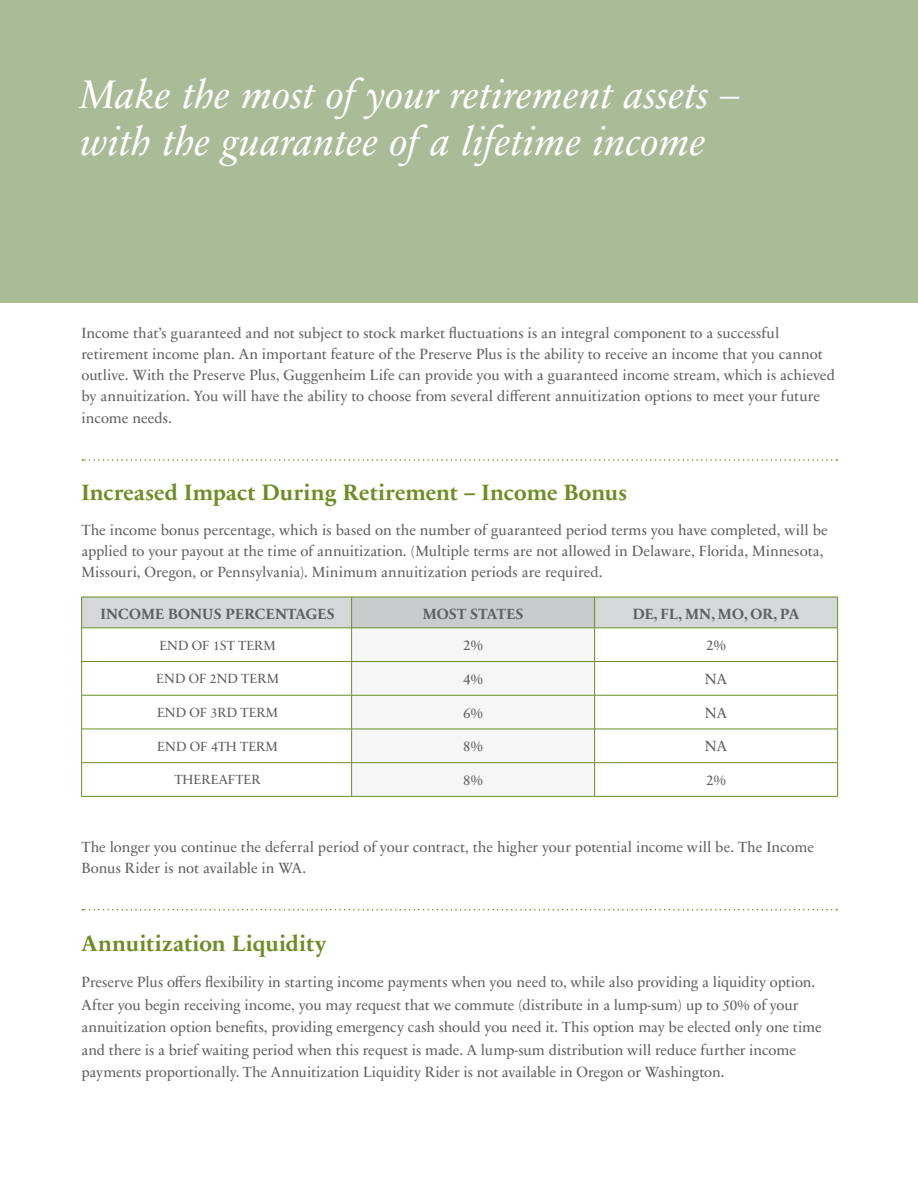
<style>
.page{position:relative;width:918px;height:1188px;background:#fff}
.page>*{position:absolute;margin:0;border:0;box-sizing:border-box;transform-origin:0 0}
.t1{font:italic 40.5px/46.5px "Sabon Next LT";letter-spacing:.005em;color:#fff}
.t2{font:700 22.5px "Sabon Next LT";letter-spacing:.005em;color:#6d8d23}
.t3{font:15px/21px "Sabon Next LT";color:#5f6062}
.t4{font:700 15px "Sabon Next LT";letter-spacing:.005em;color:#5f6062}
.t5{font:13.5px "Sabon Next LT";color:#5f6062}
</style>
<div class="page">
<svg style="left:82px;top:459px;width:755px;height:2px"></svg>
<svg style="left:82px;top:598px;width:755px;height:198px"></svg>
<hr style="left:351px;top:628px;width:1px;height:33px;background:#6d8d23">
<hr style="left:351px;top:662px;width:1px;height:33px;background:#6d8d23">
<hr style="left:351px;top:695px;width:1px;height:34px;background:#6d8d23">
<hr style="left:351px;top:729px;width:1px;height:33px;background:#6d8d23">
<hr style="left:351px;top:763px;width:1px;height:33px;background:#6d8d23">
<hr style="left:594px;top:628px;width:1px;height:33px;background:#6d8d23">
<hr style="left:594px;top:662px;width:1px;height:33px;background:#6d8d23">
<hr style="left:594px;top:695px;width:1px;height:34px;background:#6d8d23">
<hr style="left:594px;top:729px;width:1px;height:33px;background:#6d8d23">
<hr style="left:594px;top:763px;width:1px;height:33px;background:#6d8d23">
<hr style="left:81px;top:628px;width:1px;height:33px;background:#6d8d23">
<hr style="left:837px;top:628px;width:1px;height:33px;background:#6d8d23">
<hr style="left:81px;top:662px;width:1px;height:33px;background:#6d8d23">
<hr style="left:837px;top:662px;width:1px;height:33px;background:#6d8d23">
<hr style="left:81px;top:695px;width:1px;height:34px;background:#6d8d23">
<hr style="left:837px;top:695px;width:1px;height:34px;background:#6d8d23">
<hr style="left:81px;top:729px;width:1px;height:33px;background:#6d8d23">
<hr style="left:837px;top:729px;width:1px;height:33px;background:#6d8d23">
<hr style="left:81px;top:763px;width:1px;height:33px;background:#6d8d23">
<hr style="left:837px;top:763px;width:1px;height:33px;background:#6d8d23">
<hr style="left:352px;top:597px;width:243px;height:1px;background:#6d8d23">
<hr style="left:352px;top:628px;width:243px;height:1px;background:#6d8d23">
<hr style="left:352px;top:661px;width:243px;height:1px;background:#6d8d23">
<hr style="left:352px;top:695px;width:243px;height:1px;background:#6d8d23">
<hr style="left:352px;top:729px;width:243px;height:1px;background:#6d8d23">
<hr style="left:352px;top:762px;width:243px;height:1px;background:#6d8d23">
<hr style="left:352px;top:796px;width:243px;height:1px;background:#6d8d23">
<hr style="left:81px;top:597px;width:271px;height:1px;background:#6d8d23">
<hr style="left:81px;top:628px;width:271px;height:1px;background:#6d8d23">
<hr style="left:81px;top:661px;width:271px;height:1px;background:#6d8d23">
<hr style="left:81px;top:695px;width:271px;height:1px;background:#6d8d23">
<hr style="left:81px;top:729px;width:271px;height:1px;background:#6d8d23">
<hr style="left:81px;top:762px;width:271px;height:1px;background:#6d8d23">
<hr style="left:81px;top:796px;width:271px;height:1px;background:#6d8d23">
<hr style="left:595px;top:597px;width:243px;height:1px;background:#6d8d23">
<hr style="left:595px;top:628px;width:243px;height:1px;background:#6d8d23">
<hr style="left:595px;top:661px;width:243px;height:1px;background:#6d8d23">
<hr style="left:595px;top:695px;width:243px;height:1px;background:#6d8d23">
<hr style="left:595px;top:729px;width:243px;height:1px;background:#6d8d23">
<hr style="left:595px;top:762px;width:243px;height:1px;background:#6d8d23">
<hr style="left:595px;top:796px;width:243px;height:1px;background:#6d8d23">
<hr style="left:81px;top:597px;width:1px;height:31px;background:#6d8d23">
<hr style="left:351px;top:597px;width:1px;height:31px;background:#6d8d23">
<hr style="left:594px;top:597px;width:1px;height:31px;background:#6d8d23">
<hr style="left:837px;top:597px;width:1px;height:31px;background:#6d8d23">
<svg style="left:82px;top:909px;width:755px;height:2px"></svg>
<div style="left:0;top:0;width:918px;height:302px;background:#aabb97"></div>
<h1 class="t1" style="left:80px;top:72px;width:662px">Make the most of your retirement assets – with the guarantee of a lifetime income</h1>
<p class="t3" style="left:81px;top:323px;width:755px">Income that’s guaranteed and not subject to stock market fluctuations is an integral component to a successful retirement income plan. An important feature of the Preserve Plus is the ability to receive an income that you cannot outlive. With the Preserve Plus, Guggenheim Life can provide you with a guaranteed income stream, which is achieved by annuitization. You will have the ability to choose from several different annuitization options to meet your future</p>
<p class="t3" style="left:81px;top:408px;width:92px">income needs.</p>
<h2 class="t2" style="left:81px;top:480px;width:547px">Increased Impact During Retirement – Income Bonus</h2>
<p class="t3" style="left:81px;top:520px;width:748px">The income bonus percentage, which is based on the number of guaranteed period terms you have completed, will be applied to your payout at the time of annuitization. (Multiple terms are not allowed in Delaware, Florida, Minnesota,<br>Missouri, Oregon, or Pennsylvania). Minimum annuitization periods are required.</p>
<p class="t4" style="left:101px;top:605px;width:236px">Income Bonus Percentages</p>
<p class="t4" style="left:423px;top:605px;width:102px">Most States</p>
<p class="t4" style="left:633px;top:605px;width:168px">DE, FL, MN, MO, OR, PA</p>
<p class="t5" style="left:159px;top:637px;width:90px">End of 1st term</p>
<p class="t3" style="left:463px;top:635px;width:21px">2%</p>
<p class="t3" style="left:706px;top:635px;width:21px">2%</p>
<p class="t5" style="left:156px;top:671px;width:96px">End of 2nd term</p>
<p class="t3" style="left:463px;top:669px;width:21px">4%</p>
<p class="t3" style="left:705px;top:669px;width:24px">NA</p>
<p class="t5" style="left:157px;top:705px;width:94px">End of 3rd term</p>
<p class="t3" style="left:463px;top:702px;width:21px">6%</p>
<p class="t3" style="left:705px;top:702px;width:24px">NA</p>
<p class="t5" style="left:157px;top:738px;width:94px">End of 4th term</p>
<p class="t3" style="left:463px;top:736px;width:21px">8%</p>
<p class="t3" style="left:705px;top:736px;width:24px">NA</p>
<p class="t5" style="left:174px;top:772px;width:18px">Thereafter</p>
<p class="t3" style="left:463px;top:770px;width:21px">8%</p>
<p class="t3" style="left:706px;top:770px;width:21px">2%</p>
<p class="t3" style="left:81px;top:837px;width:734px">The longer you continue the deferral period of your contract, the higher your potential income will be. The Income<br>Bonus Rider is not available in WA.</p>
<h2 class="t2" style="left:81px;top:930px;width:247px">Annuitization Liquidity</h2>
<p class="t3" style="left:81px;top:971px;width:742px;line-height:22.5px">Preserve Plus offers flexibility in starting income payments when you need to, while also providing a liquidity option.<br>After you begin receiving income, you may request that we commute (distribute in a lump-sum) up to 50% of your annuitization option benefits, providing emergency cash should you need it. This option may be elected only one time and there is a brief waiting period when this request is made. A lump-sum distribution will reduce further income payments proportionally. The Annuitization Liquidity Rider is not available in Oregon or Washington.</p>
</div>
